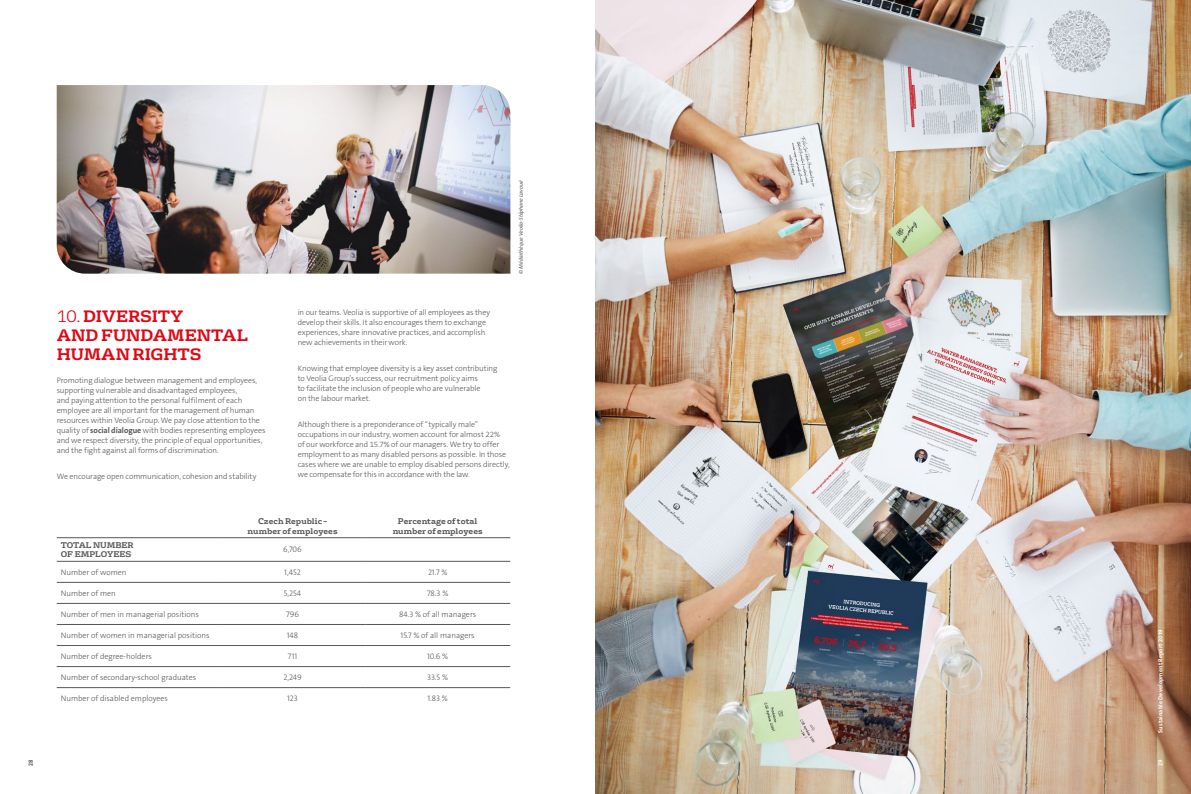
<style>
.page{position:relative;width:1191px;height:794px;background:#fff}
.page>*{position:absolute;margin:0;border:0;box-sizing:border-box;transform-origin:0 0}
.t1{font:700 16px/19.2px "FS Rufus";color:#e30613}
.t2{font:8px/10px "The Sans Veolia W3 Lig";letter-spacing:-.01em;color:#575756}
.t3{font:700 8px/10px "FS Rufus";color:#575756;text-align:center}
.t4{font:6px "The Sans Veolia W7 Bld";letter-spacing:.02em;color:#fff}
.t5{font:6px "The Sans Veolia W7 Bld";color:#575756}
.t6{font:5.5px "The Sans Veolia W5 Pla It";color:#575756}
.s1{font-weight:300}
.s2{font-family:"The Sans Veolia W7 Bld"}
</style>
<div class="page">
<img style="left:595px;top:0;width:596px;height:794px">
<hr style="left:57px;top:537px;width:163px;height:1px;background:#575756">
<hr style="left:220px;top:537px;width:145px;height:1px;background:#575756">
<hr style="left:365px;top:537px;width:145px;height:1px;background:#575756">
<hr style="left:57px;top:561px;width:163px;height:1px;background:#575756">
<hr style="left:220px;top:561px;width:145px;height:1px;background:#575756">
<hr style="left:365px;top:561px;width:145px;height:1px;background:#575756">
<hr style="left:57px;top:582px;width:163px;height:1px;background:#575756">
<hr style="left:220px;top:582px;width:145px;height:1px;background:#575756">
<hr style="left:365px;top:582px;width:145px;height:1px;background:#575756">
<hr style="left:57px;top:603px;width:163px;height:1px;background:#575756">
<hr style="left:220px;top:603px;width:145px;height:1px;background:#575756">
<hr style="left:365px;top:603px;width:145px;height:1px;background:#575756">
<hr style="left:57px;top:624px;width:163px;height:1px;background:#575756">
<hr style="left:220px;top:624px;width:145px;height:1px;background:#575756">
<hr style="left:365px;top:624px;width:145px;height:1px;background:#575756">
<hr style="left:57px;top:645px;width:163px;height:1px;background:#575756">
<hr style="left:220px;top:645px;width:145px;height:1px;background:#575756">
<hr style="left:365px;top:645px;width:145px;height:1px;background:#575756">
<hr style="left:57px;top:666px;width:163px;height:1px;background:#575756">
<hr style="left:220px;top:666px;width:145px;height:1px;background:#575756">
<hr style="left:365px;top:666px;width:145px;height:1px;background:#575756">
<hr style="left:57px;top:687px;width:163px;height:1px;background:#575756">
<hr style="left:220px;top:687px;width:145px;height:1px;background:#575756">
<hr style="left:365px;top:687px;width:145px;height:1px;background:#575756">
<img style="left:57px;top:85px;width:453px;height:189px">
<p class="t5" style="left:27px;top:765px;width:8px;rotate:-90deg">28</p>
<p class="t6" style="left:517px;top:274px;width:95px;rotate:-90deg">© Médiathèque Veolia-Stéphane Lavoué</p>
<p class="t2" style="left:298px;top:308px;width:194px">in our teams. Veolia is supportive of all employees as they develop their skills. It also encourages them to exchange experiences, share innovative practices, and accomplish new achievements in their work.</p>
<p class="t2" style="left:298px;top:363px;width:201px">Knowing that employee diversity is a key asset contributing to Veolia Group’s success, our recruitment policy aims<br>to facilitate the inclusion of people who are vulnerable<br>on the labour market.</p>
<p class="t2" style="left:298px;top:419px;width:213px">Although there is a preponderance of “typically male” occupations in our industry, women account for almost 22%<br>of our workforce and 15.7% of our managers. We try to offer employment to as many disabled persons as possible. In those cases where we are unable to employ disabled persons directly, we compensate for this in accordance with the law.</p>
<p class="t3" style="left:248px;top:515px;width:91px">Czech Republic – number of employees</p>
<p class="t3" style="left:393px;top:515px;width:91px">Percentage of total number of employees</p>
<h1 class="t1" style="left:57px;top:305px;width:193px"><span class="s1">10.</span> DIVERSITY<br>AND FUNDAMENTAL<br>HUMAN RIGHTS</h1>
<p class="t2" style="left:57px;top:375px;width:210px">Promoting dialogue between management and employees, supporting vulnerable and disadvantaged employees,<br>and paying attention to the personal fulfilment of each employee are all important for the management of human resources within Veolia Group. We pay close attention to the quality of <span class="s2">social dialogue</span> with bodies representing employees and we respect diversity, the principle of equal opportunities, and the fight against all forms of discrimination.</p>
<p class="t2" style="left:57px;top:471px;width:201px">We encourage open communication, cohesion and stability</p>
<p class="t3" style="left:61px;top:539px;width:74px;line-height:9.6px;text-align:left">TOTAL NUMBER<br>OF EMPLOYEES</p>
<p class="t2" style="left:283px;top:545px;width:20px">6,706</p>
<p class="t2" style="left:61px;top:567px;width:67px">Number of women</p>
<p class="t2" style="left:284px;top:567px;width:18px">1,452</p>
<p class="t2" style="left:428px;top:567px;width:21px">21.7 %</p>
<p class="t2" style="left:61px;top:588px;width:57px">Number of men</p>
<p class="t2" style="left:284px;top:588px;width:19px">5,254</p>
<p class="t2" style="left:427px;top:588px;width:23px">78.3 %</p>
<p class="t2" style="left:61px;top:609px;width:140px">Number of men in managerial positions</p>
<p class="t2" style="left:286px;top:609px;width:14px">796</p>
<p class="t2" style="left:399px;top:609px;width:79px">84.3 % of all managers</p>
<p class="t2" style="left:61px;top:630px;width:150px">Number of women in managerial positions</p>
<p class="t2" style="left:287px;top:630px;width:13px">148</p>
<p class="t2" style="left:400px;top:630px;width:76px">15.7 % of all managers</p>
<p class="t2" style="left:61px;top:651px;width:93px">Number of degree-holders</p>
<p class="t2" style="left:288px;top:651px;width:11px">711</p>
<p class="t2" style="left:427px;top:651px;width:22px">10.6 %</p>
<p class="t2" style="left:61px;top:672px;width:137px">Number of secondary-school graduates</p>
<p class="t2" style="left:283px;top:672px;width:20px">2,249</p>
<p class="t2" style="left:427px;top:672px;width:22px">33.5 %</p>
<p class="t2" style="left:61px;top:693px;width:109px">Number of disabled employees</p>
<p class="t2" style="left:287px;top:693px;width:12px">123</p>
<p class="t2" style="left:427px;top:693px;width:22px">1.83 %</p>
<p class="t4" style="left:1156px;top:732px;width:105px;rotate:-90deg">Sustainable Development Report 2019</p>
<p class="t4" style="left:1156px;top:765px;width:8px;rotate:-90deg">29</p>
</div>
